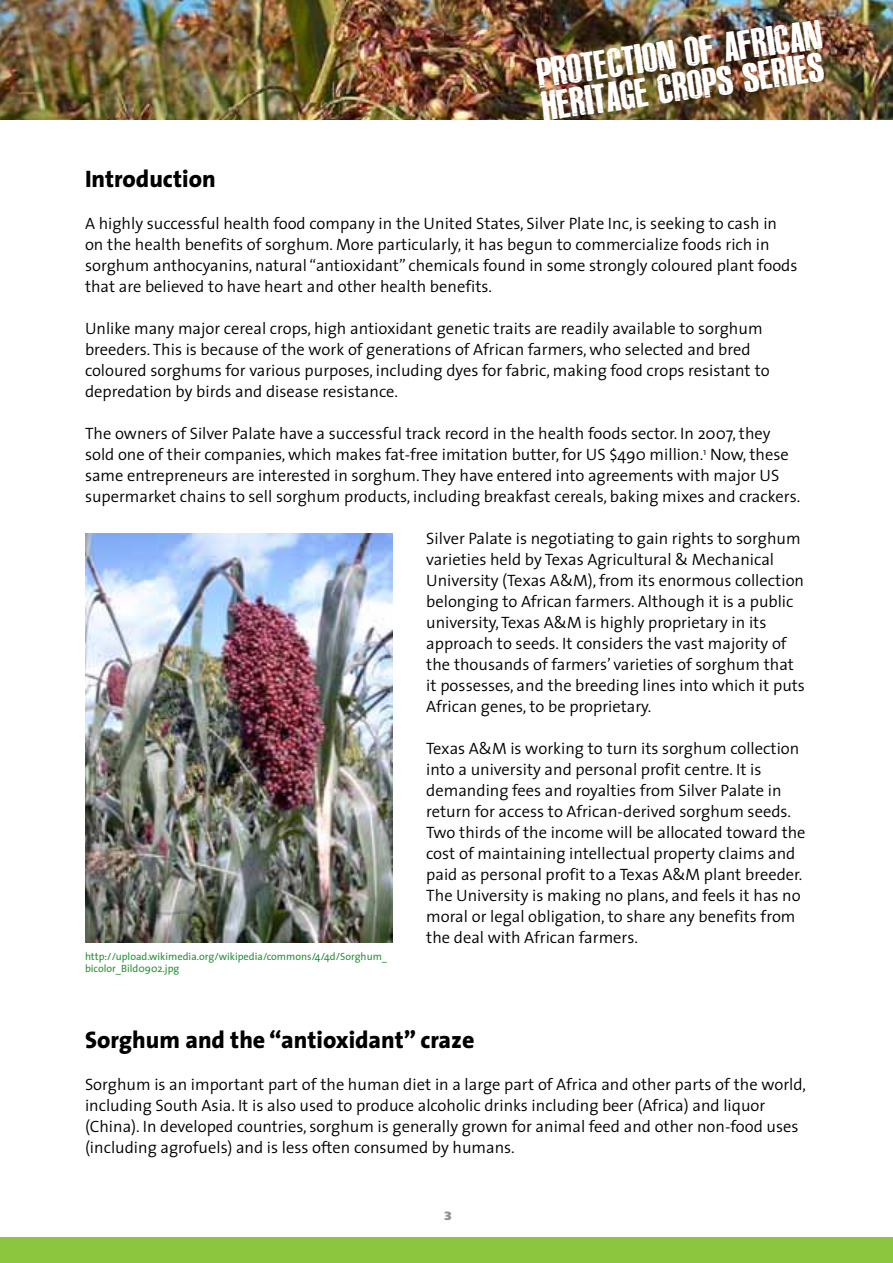
<style>
.page{position:relative;width:893px;height:1263px;background:#fff}
.page>*{position:absolute;margin:0;border:0;box-sizing:border-box;transform-origin:0 0}
.t1{font:34.35px/33px "Canard";color:#fff;scale:1.18 1}
.t2{font:800 24px "The Sans";color:#000}
.t3{font:300 16.5px/21px "The Sans";color:#000}
.t4{font:900 12px "Frutiger";color:#939598}
.t5{font:10.5px/12.6px "The Sans";color:#28903a}
</style>
<div class="page">
<div style="left:1px;top:1237px;width:892px;height:26px;background:#8cc63f"></div>
<img style="left:85px;top:533px;width:307px;height:410px">
<img style="left:1px;top:0;width:892px;height:119px">
<h1 class="t1" style="left:535px;top:60px;width:245px;rotate:-8deg">PROTECTION OF AFRICAN<br>HERITAGE CROPS SERIES</h1>
<h2 class="t2" style="left:85px;top:170px;width:132px">Introduction</h2>
<p class="t3" style="left:85px;top:215px;width:714px">A highly successful health food company in the United States, Silver Plate Inc, is seeking to cash in on the health benefits of sorghum. More particularly, it has begun to commercialize foods rich in sorghum anthocyanins, natural “antioxidant” chemicals found in some strongly coloured plant foods that are believed to have heart and other health benefits.</p>
<p class="t3" style="left:85px;top:320px;width:686px">Unlike many major cereal crops, high antioxidant genetic traits are readily available to sorghum breeders. This is because of the work of generations of African farmers, who selected and bred coloured sorghums for various purposes, including dyes for fabric, making food crops resistant to depredation by birds and disease resistance.</p>
<p class="t3" style="left:85px;top:425px;width:717px">The owners of Silver Palate have a successful track record in the health foods sector. In 2007, they sold one of their companies, which makes fat-free imitation butter, for US $490 million.<sup>1</sup> Now, these same entrepreneurs are interested in sorghum. They have entered into agreements with major US supermarket chains to sell sorghum products, including breakfast cereals, baking mixes and crackers.</p>
<p class="t3" style="left:426px;top:530px;width:380px">Silver Palate is negotiating to gain rights to sorghum varieties held by Texas Agricultural &amp; Mechanical University (Texas A&amp;M), from its enormous collection belonging to African farmers. Although it is a public university, Texas A&amp;M is highly proprietary in its approach to seeds. It considers the vast majority of the thousands of farmers’ varieties of sorghum that it possesses, and the breeding lines into which it puts African genes, to be proprietary.</p>
<p class="t3" style="left:426px;top:740px;width:381px">Texas A&amp;M is working to turn its sorghum collection into a university and personal profit centre. It is demanding fees and royalties from Silver Palate in return for access to African-derived sorghum seeds.<br>Two thirds of the income will be allocated toward the cost of maintaining intellectual property claims and paid as personal profit to a Texas A&amp;M plant breeder.<br>The University is making no plans, and feels it has no moral or legal obligation, to share any benefits from the deal with African farmers.</p>
<p class="t5" style="left:85px;top:951px;width:304px">http://upload.wikimedia.org/wikipedia/commons/4/4d/Sorghum_ bicolor_Bild0902.jpg</p>
<h2 class="t2" style="left:85px;top:1031px;width:391px">Sorghum and the “antioxidant” craze</h2>
<p class="t3" style="left:85px;top:1076px;width:723px">Sorghum is an important part of the human diet in a large part of Africa and other parts of the world, including South Asia. It is also used to produce alcoholic drinks including beer (Africa) and liquor (China). In developed countries, sorghum is generally grown for animal feed and other non-food uses (including agrofuels) and is less often consumed by humans.</p>
<p class="t4" style="left:444px;top:1211px;width:9px">3</p>
</div>
